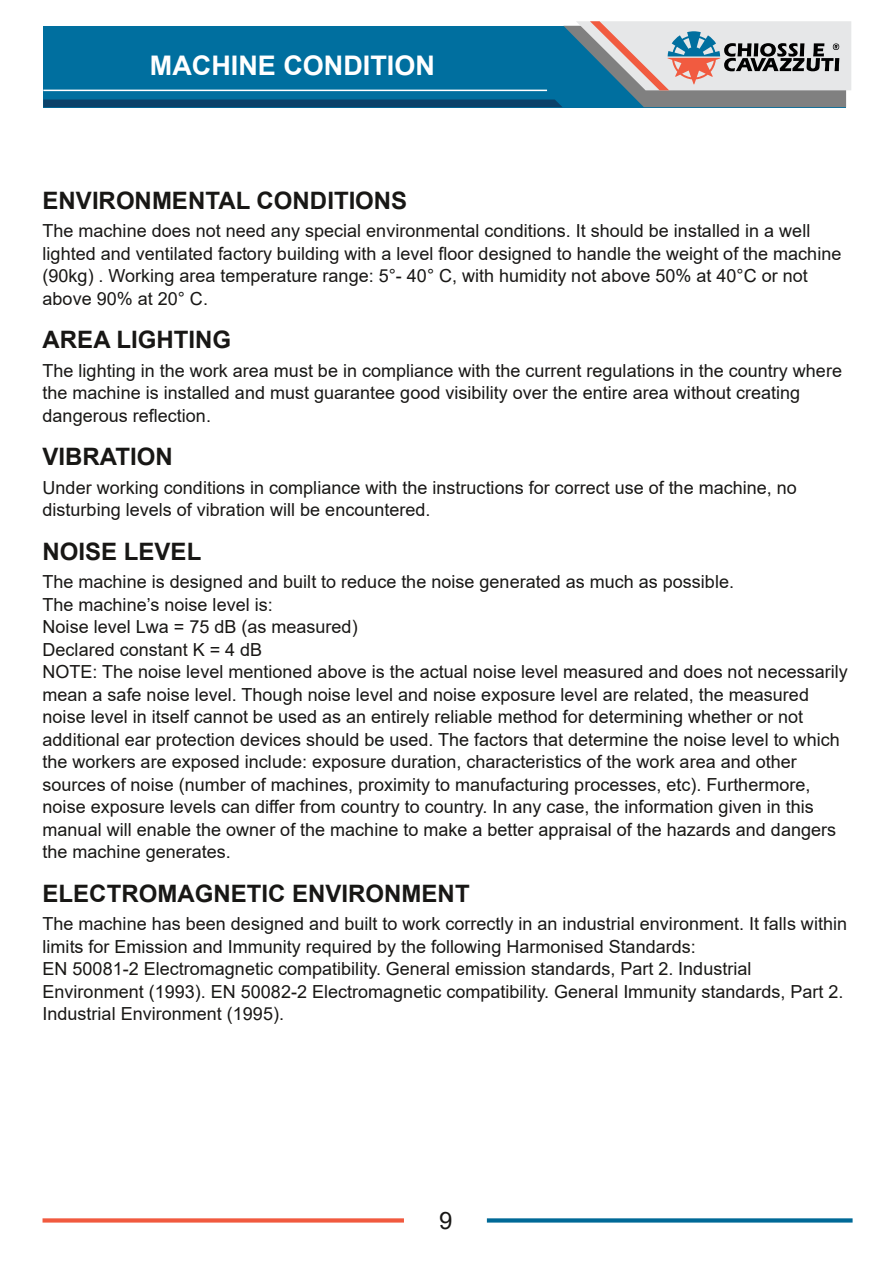
<style>
.page{position:relative;width:893px;height:1263px;background:#fff}
.page>*{position:absolute;margin:0;border:0;box-sizing:border-box;transform-origin:0 0}
.t1{font:700 27px "Arial";color:#fff}
.t2{font:700 24px "Arial";letter-spacing:.005em;color:#181715}
.t3{font:24px "Arial";color:#181715}
.t4{font:18px/22.5px "Arial";color:#181715}
</style>
<div class="page">
<svg style="left:489px;top:1218px;width:361px;height:4px"></svg>
<svg style="left:43px;top:1218px;width:361px;height:4px"></svg>
<svg style="left:43px;top:21px;width:808px;height:86px;background:#4588a7"></svg>
<h1 class="t1" style="left:150px;top:51px;width:286px">MACHINE CONDITION</h1>
<h2 class="t2" style="left:43px;top:187px;width:366px">ENVIRONMENTAL CONDITIONS</h2>
<p class="t4" style="left:43px;top:220px;width:800px">The machine does not need any special environmental conditions. It should be installed in a well lighted and ventilated factory building with a level floor designed to handle the weight of the machine (90kg) . Working area temperature range: 5°- 40° C, with humidity not above 50% at 40°C or not above 90% at 20° C.</p>
<h2 class="t2" style="left:43px;top:327px;width:190px">AREA LIGHTING</h2>
<p class="t4" style="left:43px;top:359px;width:801px">The lighting in the work area must be in compliance with the current regulations in the country where the machine is installed and must guarantee good visibility over the entire area without creating dangerous reflection.</p>
<h2 class="t2" style="left:43px;top:444px;width:132px">VIBRATION</h2>
<p class="t4" style="left:43px;top:476px;width:756px">Under working conditions in compliance with the instructions for correct use of the machine, no disturbing levels of vibration will be encountered.</p>
<h2 class="t2" style="left:43px;top:538px;width:160px">NOISE LEVEL</h2>
<p class="t4" style="left:43px;top:571px;width:807px">The machine is designed and built to reduce the noise generated as much as possible.<br>The machine’s noise level is:<br>Noise level Lwa = 75 dB (as measured)<br>Declared constant K = 4 dB<br>NOTE: The noise level mentioned above is the actual noise level measured and does not necessarily mean a safe noise level. Though noise level and noise exposure level are related, the measured noise level in itself cannot be used as an entirely reliable method for determining whether or not additional ear protection devices should be used. The factors that determine the noise level to which the workers are exposed include: exposure duration, characteristics of the work area and other sources of noise (number of machines, proximity to manufacturing processes, etc). Furthermore, noise exposure levels can differ from country to country. In any case, the information given in this manual will enable the owner of the machine to make a better appraisal of the hazards and dangers the machine generates.</p>
<h2 class="t2" style="left:43px;top:880px;width:429px">ELECTROMAGNETIC ENVIRONMENT</h2>
<p class="t4" style="left:43px;top:913px;width:806px">The machine has been designed and built to work correctly in an industrial environment. It falls within limits for Emission and Immunity required by the following Harmonised Standards:<br>EN 50081-2 Electromagnetic compatibility. General emission standards, Part 2. Industrial Environment (1993). EN 50082-2 Electromagnetic compatibility. General Immunity standards, Part 2.<br>Industrial Environment (1995).</p>
<h2 class="t3" style="left:439px;top:1207px;width:15px">9</h2>
</div>
